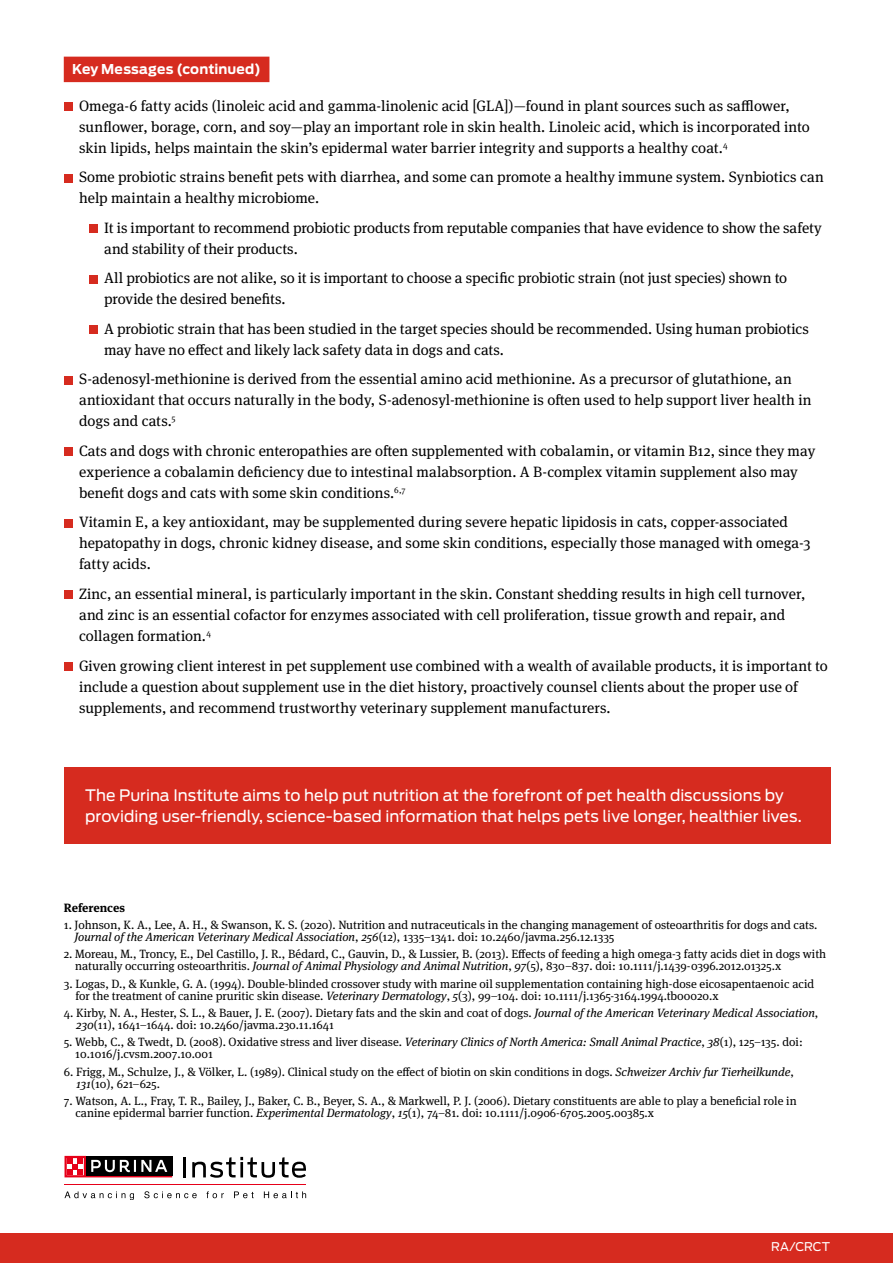
<style>
.page{position:relative;width:893px;height:1263px;background:#fff}
.page>*{position:absolute;margin:0;border:0;box-sizing:border-box;transform-origin:0 0}
.t1{font:15.75px/21.8px "Antenna";color:#fff}
.t2{font:15px/21px "Meta Serif Pro";color:#000}
.t3{font:700 13.5px "Antenna";letter-spacing:.01em;color:#fff}
.t4{font:12px/12px "Meta Serif Pro";color:#000}
.t5{font:700 12px "Meta Serif Pro";color:#000}
.t6{font:12px "Antenna";letter-spacing:.01em;color:#fff}
.s1{font-style:italic}
</style>
<div class="page">
<div style="left:0;top:1233px;width:893px;height:30px;background:#d62b1f"></div>
<hr style="left:65px;top:1184px;width:241px;height:1px;background:#e60019">
<hr style="left:184px;top:1157px;width:2px;height:20px;background:#000">
<svg style="left:192px;top:1157px;width:114px;height:21px"></svg>
<svg style="left:65px;top:1191px;width:69px;height:9px"></svg>
<svg style="left:144px;top:1191px;width:53px;height:7px"></svg>
<svg style="left:206px;top:1191px;width:18px;height:7px"></svg>
<svg style="left:234px;top:1191px;width:20px;height:7px"></svg>
<svg style="left:264px;top:1191px;width:42px;height:7px"></svg>
<svg style="left:64px;top:1155px;width:109px;height:23px"></svg>
<svg style="left:65px;top:1156px;width:107px;height:21px;background:#5e3438"></svg>
<div style="left:64px;top:57px;width:205px;height:25px;background:#d62b1f"></div>
<div style="left:64px;top:102px;width:8px;height:9px;background:#d62b1f"></div>
<div style="left:64px;top:174px;width:8px;height:8px;background:#d62b1f"></div>
<div style="left:89px;top:224px;width:9px;height:9px;background:#d62b1f"></div>
<div style="left:89px;top:275px;width:9px;height:8px;background:#d62b1f"></div>
<div style="left:89px;top:325px;width:9px;height:9px;background:#d62b1f"></div>
<div style="left:64px;top:376px;width:8px;height:8px;background:#d62b1f"></div>
<div style="left:64px;top:447px;width:8px;height:9px;background:#d62b1f"></div>
<div style="left:64px;top:519px;width:8px;height:8px;background:#d62b1f"></div>
<div style="left:64px;top:590px;width:8px;height:9px;background:#d62b1f"></div>
<div style="left:64px;top:662px;width:8px;height:8px;background:#d62b1f"></div>
<div style="left:64px;top:767px;width:766px;height:77px;background:#d62b1f"></div>
<p class="t3" style="left:72px;top:59px;width:190px">Key Messages (continued)</p>
<p class="t2" style="left:79px;top:94px;width:732px">Omega-6 fatty acids (linoleic acid and gamma-linolenic acid [GLA])—found in plant sources such as safflower, sunflower, borage, corn, and soy—play an important role in skin health. Linoleic acid, which is incorporated into skin lipids, helps maintain the skin’s epidermal water barrier integrity and supports a healthy coat.<sup>4</sup></p>
<p class="t2" style="left:79px;top:166px;width:746px">Some probiotic strains benefit pets with diarrhea, and some can promote a healthy immune system. Synbiotics can help maintain a healthy microbiome.</p>
<p class="t2" style="left:104px;top:216px;width:719px">It is important to recommend probiotic products from reputable companies that have evidence to show the safety and stability of their products.</p>
<p class="t2" style="left:104px;top:267px;width:684px">All probiotics are not alike, so it is important to choose a specific probiotic strain (not just species) shown to provide the desired benefits.</p>
<p class="t2" style="left:104px;top:317px;width:706px">A probiotic strain that has been studied in the target species should be recommended. Using human probiotics may have no effect and likely lack safety data in dogs and cats.</p>
<p class="t2" style="left:79px;top:368px;width:734px">S-adenosyl-methionine is derived from the essential amino acid methionine. As a precursor of glutathione, an antioxidant that occurs naturally in the body, S-adenosyl-methionine is often used to help support liver health in dogs and cats.<sup>5</sup></p>
<p class="t2" style="left:79px;top:439px;width:738px">Cats and dogs with chronic enteropathies are often supplemented with cobalamin, or vitamin B12, since they may experience a cobalamin deficiency due to intestinal malabsorption. A B-complex vitamin supplement also may benefit dogs and cats with some skin conditions.<sup>6,7</sup></p>
<p class="t2" style="left:79px;top:511px;width:733px">Vitamin E, a key antioxidant, may be supplemented during severe hepatic lipidosis in cats, copper-associated hepatopathy in dogs, chronic kidney disease, and some skin conditions, especially those managed with omega-3 fatty acids.</p>
<p class="t2" style="left:79px;top:582px;width:728px">Zinc, an essential mineral, is particularly important in the skin. Constant shedding results in high cell turnover, and zinc is an essential cofactor for enzymes associated with cell proliferation, tissue growth and repair, and collagen formation.<sup>4</sup></p>
<p class="t2" style="left:79px;top:654px;width:750px">Given growing client interest in pet supplement use combined with a wealth of available products, it is important to include a question about supplement use in the diet history, proactively counsel clients about the proper use of supplements, and recommend trustworthy veterinary supplement manufacturers.</p>
<p class="t1" style="left:85px;top:784px;width:718px">The Purina Institute aims to help put nutrition at the forefront of pet health discussions by providing user-friendly, science-based information that helps pets live longer, healthier lives.</p>
<p class="t5" style="left:64px;top:898px;width:63px">References</p>
<p class="t4" style="left:75px;top:918px;width:744px;text-indent:-11px">1. Johnson, K. A., Lee, A. H., &amp; Swanson, K. S. (2020). Nutrition and nutraceuticals in the changing management of osteoarthritis for dogs and cats.<br><span class="s1">Journal of the American Veterinary Medical Association</span>, <span class="s1">256</span>(12), 1335–1341. doi: 10.2460/javma.256.12.1335</p>
<p class="t4" style="left:75px;top:947px;width:753px;text-indent:-11px">2. Moreau, M., Troncy, E., Del Castillo, J. R., Bédard, C., Gauvin, D., &amp; Lussier, B. (2013). Effects of feeding a high omega-3 fatty acids diet in dogs with naturally occurring osteoarthritis. <span class="s1">Journal of Animal Physiology and Animal Nutrition</span>, <span class="s1">97</span>(5), 830–837. doi: 10.1111/j.1439-0396.2012.01325.x</p>
<p class="t4" style="left:75px;top:977px;width:740px;text-indent:-12px">3. Logas, D., &amp; Kunkle, G. A. (1994). Double-blinded crossover study with marine oil supplementation containing high-dose eicosapentaenoic acid for the treatment of canine pruritic skin disease. <span class="s1">Veterinary Dermatology</span>, <span class="s1">5</span>(3), 99–104. doi: 10.1111/j.1365-3164.1994.tb00020.x</p>
<p class="t4" style="left:76px;top:1006px;width:744px;text-indent:-12px">4. Kirby, N. A., Hester, S. L., &amp; Bauer, J. E. (2007). Dietary fats and the skin and coat of dogs. <span class="s1">Journal of the American Veterinary Medical Association</span>,<br><span class="s1">230</span>(11), 1641–1644. doi: 10.2460/javma.230.11.1641</p>
<p class="t4" style="left:75px;top:1035px;width:729px;text-indent:-12px">5. Webb, C., &amp; Twedt, D. (2008). Oxidative stress and liver disease. <span class="s1">Veterinary Clinics of North America: Small Animal Practice</span>, <span class="s1">38</span>(1), 125–135. doi:<br>10.1016/j.cvsm.2007.10.001</p>
<p class="t4" style="left:76px;top:1065px;width:719px;text-indent:-12px">6. Frigg, M., Schulze, J., &amp; Völker, L. (1989). Clinical study on the effect of biotin on skin conditions in dogs. <span class="s1">Schweizer Archiv fur Tierheilkunde</span>,<br><span class="s1">131</span>(10), 621–625.</p>
<p class="t4" style="left:75px;top:1094px;width:723px;text-indent:-12px">7. Watson, A. L., Fray, T. R., Bailey, J., Baker, C. B., Beyer, S. A., &amp; Markwell, P. J. (2006). Dietary constituents are able to play a beneficial role in canine epidermal barrier function. <span class="s1">Experimental Dermatology</span>, <span class="s1">15</span>(1), 74–81. doi: 10.1111/j.0906-6705.2005.00385.x</p>
<p class="t6" style="left:771px;top:1239px;width:61px">RA/CRCT</p>
</div>
